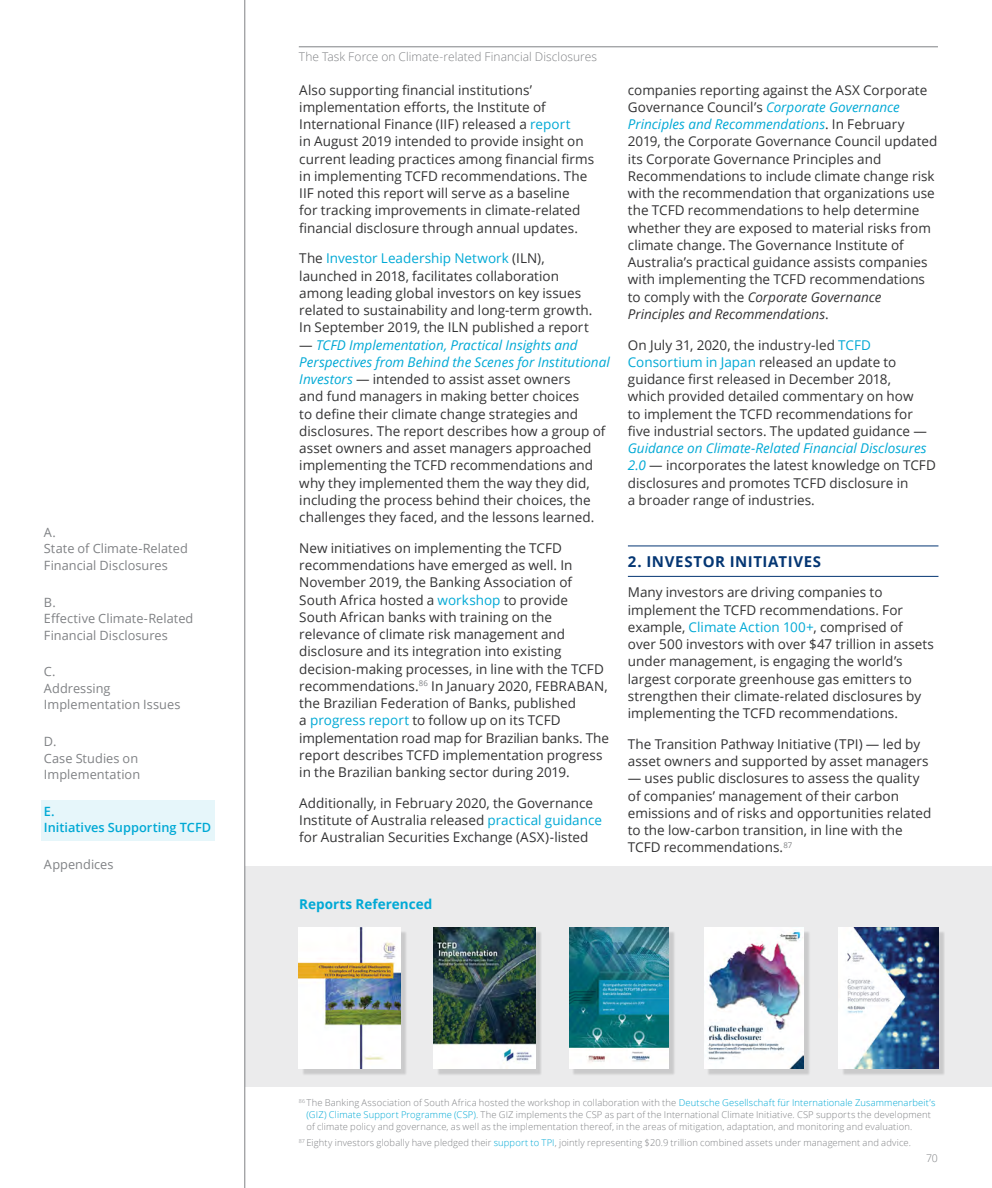
<style>
.page{position:relative;width:992px;height:1188px;background:#fff}
.page>*{position:absolute;margin:0;border:0;box-sizing:border-box;transform-origin:0 0}
.t1{font:700 15px "Open Sans";letter-spacing:.04em;color:#043673}
.t2{font:13.5px/17.2px "Open Sans";color:#333334}
.t3{font:700 13.5px "Open Sans";letter-spacing:.005em;color:#00a9d5}
.t4{font:12.75px/16.5px "Open Sans";letter-spacing:.005em;color:#808285}
.t5{font:600 12.75px/16.5px "Open Sans";color:#00a9d5}
.t6{font:300 12px "Open Sans";letter-spacing:.005em;color:#808285}
.t7{font:300 10.5px "Open Sans";color:#808285}
.t8{font:300 9.3px/12px "Open Sans";letter-spacing:.015em;color:#808285}
.s1{color:#00a9d5}
.s2{font-style:italic;color:#00a9d5}
.s3{font-style:italic}
</style>
<div class="page">
<hr style="left:299px;top:46px;width:638px;height:1px;background:#808285">
<hr style="left:244px;top:0;width:1px;height:1188px;background:#808285">
<div style="left:41px;top:800px;width:174px;height:41px;background:#e6f6fa"></div>
<hr style="left:628px;top:546px;width:310px;height:1px;background:#043673">
<hr style="left:628px;top:576px;width:310px;height:1px;background:#043673">
<div style="left:245px;top:866px;width:746px;height:221px;background:#ebebec"></div>
<div style="left:572px;top:931px;width:103px;height:144px;background:#cacacb"></div>
<img style="left:569px;top:928px;width:100px;height:141px">
<div style="left:302px;top:931px;width:105px;height:144px;background:#000;opacity:.14"></div>
<img style="left:299px;top:928px;width:101px;height:141px">
<div style="left:707px;top:931px;width:103px;height:144px;background:#000;opacity:.14"></div>
<img style="left:704px;top:928px;width:99px;height:141px">
<div style="left:841px;top:931px;width:104px;height:144px;background:#000;opacity:.14"></div>
<img style="left:838px;top:928px;width:100px;height:141px">
<div style="left:436px;top:931px;width:106px;height:144px;background:#000;opacity:.14"></div>
<img style="left:433px;top:928px;width:102px;height:141px">
<p class="t4" style="left:44px;top:524px;width:145px">A.<br>State of Climate-Related<br>Financial Disclosures</p>
<p class="t4" style="left:44px;top:594px;width:151px">B.<br>Effective Climate-Related<br>Financial Disclosures</p>
<p class="t4" style="left:44px;top:663px;width:138px">C.<br>Addressing<br>Implementation Issues</p>
<p class="t4" style="left:44px;top:733px;width:98px">D.<br>Case Studies on<br>Implementation</p>
<p class="t5" style="left:44px;top:803px;width:169px">E.<br>Initiatives Supporting TCFD</p>
<p class="t4" style="left:44px;top:856px;width:71px">Appendices</p>
<p class="t6" style="left:299px;top:48px;width:300px">The Task Force on Climate-related Financial Disclosures</p>
<p class="t2" style="left:299px;top:81px;width:296px">Also supporting financial institutions’ implementation efforts, the Institute of International Finance (IIF) released a <span class="s1">report<br></span>in August 2019 intended to provide insight on current leading practices among financial firms in implementing TCFD recommendations. The IIF noted this report will serve as a baseline<br>for tracking improvements in climate-related financial disclosure through annual updates.</p>
<p class="t2" style="left:299px;top:249px;width:294px">The <span class="s1">Investor Leadership Network</span> (ILN), launched in 2018, facilitates collaboration among leading global investors on key issues related to sustainability and long-term growth.<br>In September 2019, the ILN published a report</p>
<p class="t2" style="left:299px;top:336px;width:312px">— <span class="s2">TCFD Implementation, Practical Insights and Perspectives from Behind the Scenes for Institutional Investors</span> — intended to assist asset owners<br>and fund managers in making better choices<br>to define their climate change strategies and disclosures. The report describes how a group of asset owners and asset managers approached implementing the TCFD recommendations and why they implemented them the way they did, including the process behind their choices, the challenges they faced, and the lessons learned.</p>
<p class="t2" style="left:299px;top:539px;width:311px">New initiatives on implementing the TCFD recommendations have emerged as well. In November 2019, the Banking Association of South Africa hosted a <span class="s1">workshop</span> to provide<br>South African banks with training on the relevance of climate risk management and disclosure and its integration into existing decision-making processes, in line with the TCFD recommendations.<sup>86</sup> In January 2020, FEBRABAN, the Brazilian Federation of Banks, published<br>a <span class="s1">progress report</span> to follow up on its TCFD implementation road map for Brazilian banks. The report describes TCFD implementation progress in the Brazilian banking sector during 2019.</p>
<p class="t2" style="left:299px;top:794px;width:304px">Additionally, in February 2020, the Governance<br>Institute of Australia released <span class="s1">practical guidance </span>for Australian Securities Exchange (ASX)-listed</p>
<p class="t2" style="left:628px;top:81px;width:311px">companies reporting against the ASX Corporate Governance Council’s <span class="s2">Corporate Governance Principles and Recommendations</span>. In February 2019, the Corporate Governance Council updated its Corporate Governance Principles and Recommendations to include climate change risk with the recommendation that organizations use the TCFD recommendations to help determine whether they are exposed to material risks from climate change. The Governance Institute of Australia’s practical guidance assists companies with implementing the TCFD recommendations to comply with the <span class="s3">Corporate Governance Principles and Recommendations</span>.</p>
<p class="t2" style="left:628px;top:336px;width:300px">On July 31, 2020, the industry-led <span class="s1">TCFD Consortium in Japan</span> released an update to guidance first released in December 2018, which provided detailed commentary on how to implement the TCFD recommendations for five industrial sectors. The updated guidance —</p>
<p class="t2" style="left:628px;top:439px;width:309px"><span class="s2">Guidance on Climate-Related Financial Disclosures 2.0</span> — incorporates the latest knowledge on TCFD disclosures and promotes TCFD disclosure in<br>a broader range of industries.</p>
<p class="t1" style="left:628px;top:551px;width:195px">2. INVESTOR INITIATIVES</p>
<p class="t2" style="left:628px;top:583px;width:307px">Many investors are driving companies to implement the TCFD recommendations. For example, <span class="s1">Climate Action 100+</span>, comprised of over 500 investors with over $47 trillion in assets under management, is engaging the world’s largest corporate greenhouse gas emitters to strengthen their climate-related disclosures by implementing the TCFD recommendations.</p>
<p class="t2" style="left:628px;top:735px;width:302px">The Transition Pathway Initiative (TPI) — led by asset owners and supported by asset managers</p>
<p class="t2" style="left:628px;top:769px;width:305px">— uses public disclosures to assess the quality of companies’ management of their carbon emissions and of risks and opportunities related to the low-carbon transition, in line with the TCFD recommendations.<sup>87</sup></p>
<p class="t3" style="left:299px;top:895px;width:135px">Reports Referenced</p>
<p class="t8" style="left:306px;top:1096px;width:630px;text-indent:-8px"><sup>86</sup> The Banking Association of South Africa hosted the workshop in collaboration with the <span class="s1">Deutsche Gesellschaft für Internationale Zusammenarbeit’s (GIZ) Climate Support Programme (CSP)</span>. The GIZ implements the CSP as part of the International Climate Initiative. CSP supports the development of climate policy and governance, as well as the implementation thereof, in the areas of mitigation, adaptation, and monitoring and evaluation.</p>
<p class="t8" style="left:299px;top:1136px;width:613px"><sup>87</sup> Eighty investors globally have pledged their <span class="s1">support to TPI</span>, jointly representing $20.9 trillion combined assets under management and advice.</p>
<p class="t7" style="left:926px;top:1151px;width:13px">70</p>
</div>
